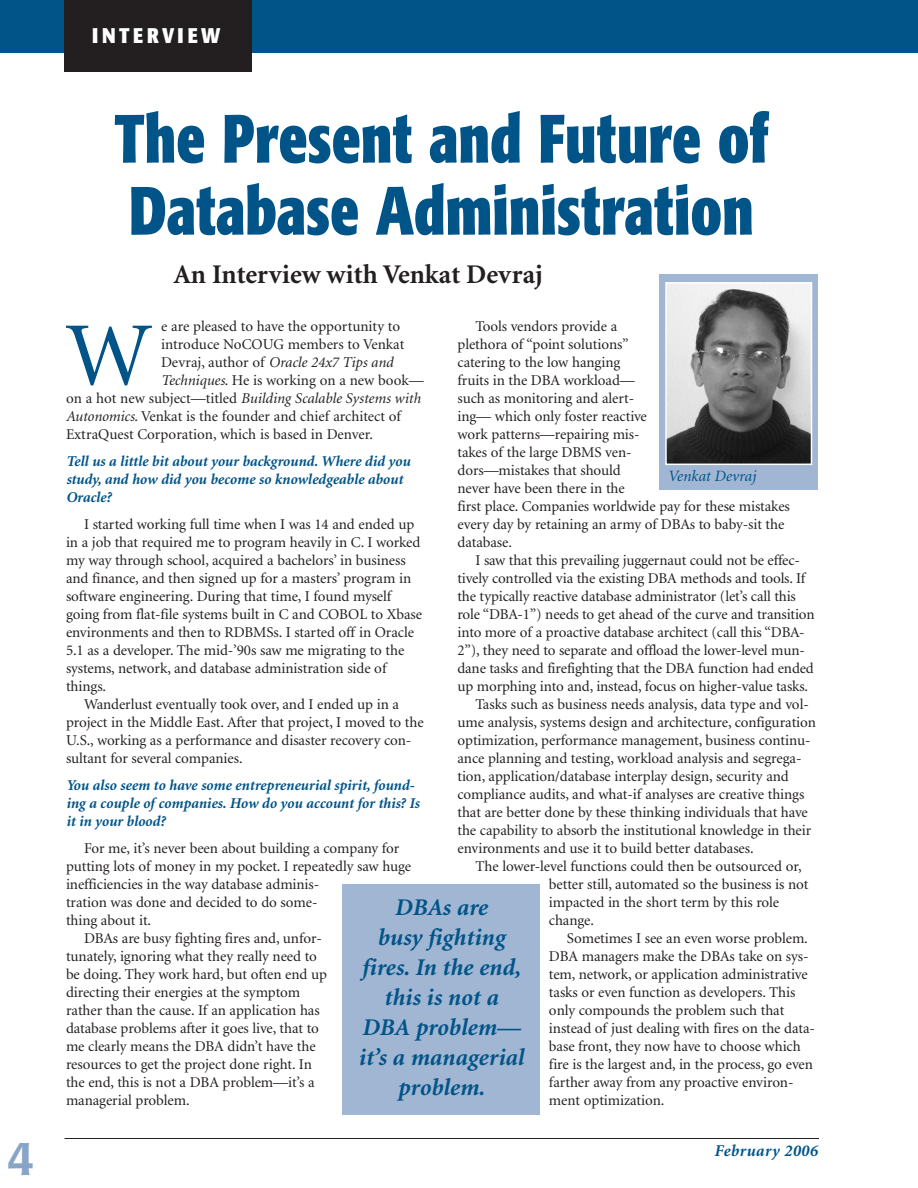
<style>
.page{position:relative;width:918px;height:1188px;background:#fff}
.page>*{position:absolute;margin:0;border:0;box-sizing:border-box;transform-origin:0 0}
.t1{font:91.05px "Minion";color:#005488}
.t2{font:700 condensed 67.5px/72px "Formata";color:#005488;scale:.9 1}
.t3{font:500 45px "Poppl Laudatio";color:#88a5c7}
.t4{font:700 27px "Minion";color:#231f20}
.t5{font:italic 700 24px/30px "Minion";color:#005488;text-align:center}
.t6{font:700 condensed 21px "Formata";letter-spacing:.16em;color:#fff}
.t7{font:italic 700 16.5px "Minion";letter-spacing:.025em;color:#005488}
.t8{font:italic 15.75px "Minion";color:#005488}
.t9{font:15px/18px "Minion";letter-spacing:-.005em;color:#231f20}
.t10{font:italic 700 15px/18px "Minion";letter-spacing:-.005em;color:#005488}
.t11{font:italic 15px "Minion";color:#231f20}
.s1{font-style:normal}
.s2{font-style:italic}
</style>
<div class="page">
<hr style="left:64px;top:1138px;width:755px;height:1px;background:#231f20">
<div style="left:0;top:0;width:918px;height:53px;background:#005488"></div>
<div style="left:64px;top:0;width:188px;height:72px;background:#231f20"></div>
<div style="left:659px;top:274px;width:159px;height:215px;background:#a1b6d3"></div>
<img style="left:668px;top:285px;width:141px;height:177px">
<div style="left:665px;top:282px;width:147px;height:183px;border:2px solid #fff"></div>
<div style="left:342px;top:884px;width:198px;height:230px;background:#a1b6d3"></div>
<h3 class="t6" style="left:92px;top:26px;width:130px">INTERVIEW</h3>
<h2 class="t2" style="left:114px;top:108px;width:728px">The Present and Future of<br>Database Administration</h2>
<h3 class="t4" style="left:174px;top:263px;width:371px">An Interview with Venkat Devraj</h3>
<h1 class="t1" style="left:66px;top:320px;width:87px">W</h1>
<p class="t9" style="left:161px;top:318px;width:241px">e are pleased to have the opportunity to</p>
<p class="t9" style="left:458px;top:318px;width:334px;text-indent:18px">Tools vendors provide a<br>plethora of “point solutions”<br>catering to the low hanging<br>fruits in the DBA workload—<br>such as monitoring and alert-<br>ing— which only foster reactive<br>work patterns—repairing mis-<br>takes of the large DBMS ven-<br>dors—mistakes that should<br>never have been there in the<br>first place. Companies worldwide pay for these mistakes every day by retaining an army of DBAs to baby-sit the database.</p>
<p class="t9" style="left:476px;top:552px;width:326px">I saw that this prevailing juggernaut could not be effec-</p>
<p class="t9" style="left:458px;top:570px;width:349px">tively controlled via the existing DBA methods and tools. If</p>
<p class="t9" style="left:458px;top:588px;width:340px">the typically reactive database administrator (let’s call this</p>
<p class="t9" style="left:458px;top:606px;width:359px">role “DBA-1”) needs to get ahead of the curve and transition</p>
<p class="t9" style="left:458px;top:624px;width:349px">into more of a proactive database architect (call this “DBA-</p>
<p class="t9" style="left:458px;top:642px;width:349px">2”), they need to separate and offload the lower-level mun-</p>
<p class="t9" style="left:458px;top:660px;width:358px">dane tasks and firefighting that the DBA function had ended</p>
<p class="t9" style="left:458px;top:678px;width:352px">up morphing into and, instead, focus on higher-value tasks.</p>
<p class="t9" style="left:476px;top:696px;width:335px">Tasks such as business needs analysis, data type and vol-</p>
<p class="t9" style="left:458px;top:714px;width:360px">ume analysis, systems design and architecture, configuration</p>
<p class="t9" style="left:458px;top:732px;width:355px">optimization, performance management, business continu-</p>
<p class="t9" style="left:458px;top:750px;width:346px">ance planning and testing, workload analysis and segrega-</p>
<p class="t9" style="left:458px;top:768px;width:333px">tion, application/database interplay design, security and</p>
<p class="t9" style="left:458px;top:786px;width:348px">compliance audits, and what-if analyses are creative things</p>
<p class="t9" style="left:457px;top:804px;width:352px">that are better done by these thinking individuals that have</p>
<p class="t9" style="left:457px;top:822px;width:355px">the capability to absorb the institutional knowledge in their</p>
<p class="t9" style="left:457px;top:840px;width:298px">environments and use it to build better databases.</p>
<p class="t9" style="left:475px;top:858px;width:328px">The lower-level functions could then be outsourced or,</p>
<p class="t9" style="left:549px;top:876px;width:261px">better still, automated so the business is not</p>
<p class="t9" style="left:549px;top:894px;width:232px">impacted in the short term by this role</p>
<p class="t9" style="left:549px;top:912px;width:47px">change.</p>
<p class="t9" style="left:567px;top:930px;width:242px">Sometimes I see an even worse problem.</p>
<p class="t9" style="left:549px;top:948px;width:261px">DBA managers make the DBAs take on sys-</p>
<p class="t9" style="left:549px;top:966px;width:260px">tem, network, or application administrative</p>
<p class="t9" style="left:549px;top:984px;width:248px">tasks or even function as developers. This</p>
<p class="t9" style="left:549px;top:1002px;width:237px">only compounds the problem such that</p>
<p class="t9" style="left:549px;top:1020px;width:268px">instead of just dealing with fires on the data-</p>
<p class="t9" style="left:549px;top:1038px;width:253px">base front, they now have to choose which</p>
<p class="t9" style="left:549px;top:1056px;width:265px">fire is the largest and, in the process, go even</p>
<p class="t9" style="left:549px;top:1074px;width:246px">farther away from any proactive environ-</p>
<p class="t9" style="left:549px;top:1092px;width:117px">ment optimization.</p>
<p class="t9" style="left:161px;top:336px;width:245px">introduce NoCOUG members to Venkat</p>
<p class="t11" style="left:161px;top:356px;width:234px"><span class="s1">Devraj, author of</span> Oracle 24x7 Tips and</p>
<p class="t9" style="left:161px;top:372px;width:264px"><span class="s2">Techniques</span>. He is working on a new book—</p>
<p class="t11" style="left:66px;top:392px;width:356px"><span class="s1">on a hot new subject—titled</span> Building Scalable Systems with</p>
<p class="t9" style="left:66px;top:408px;width:337px"><span class="s2">Autonomics</span>. Venkat is the founder and chief architect of</p>
<p class="t9" style="left:66px;top:426px;width:308px">ExtraQuest Corporation, which is based in Denver.</p>
<p class="t10" style="left:66px;top:453px;width:346px">Tell us a little bit about your background. Where did you study, and how did you become so knowledgeable about<br>Oracle?</p>
<p class="t9" style="left:84px;top:516px;width:332px">I started working full time when I was 14 and ended up</p>
<p class="t9" style="left:66px;top:534px;width:356px">in a job that required me to program heavily in C. I worked</p>
<p class="t9" style="left:66px;top:552px;width:341px">my way through school, acquired a bachelors’ in business</p>
<p class="t9" style="left:66px;top:570px;width:347px">and finance, and then signed up for a masters’ program in</p>
<p class="t9" style="left:66px;top:588px;width:327px">software engineering. During that time, I found myself</p>
<p class="t9" style="left:66px;top:606px;width:358px">going from flat-file systems built in C and COBOL to Xbase</p>
<p class="t9" style="left:66px;top:624px;width:350px">environments and then to RDBMSs. I started off in Oracle</p>
<p class="t9" style="left:66px;top:642px;width:340px">5.1 as a developer. The mid-’90s saw me migrating to the</p>
<p class="t9" style="left:66px;top:660px;width:322px">systems, network, and database administration side of</p>
<p class="t9" style="left:66px;top:678px;width:42px">things.</p>
<p class="t9" style="left:84px;top:696px;width:317px">Wanderlust eventually took over, and I ended up in a</p>
<p class="t9" style="left:66px;top:714px;width:359px">project in the Middle East. After that project, I moved to the</p>
<p class="t9" style="left:66px;top:732px;width:347px">U.S., working as a performance and disaster recovery con-</p>
<p class="t9" style="left:66px;top:750px;width:178px">sultant for several companies.</p>
<p class="t10" style="left:66px;top:777px;width:355px">You also seem to have some entrepreneurial spirit, found&shy;ing a couple of companies. How do you account for this? Is it in your blood?</p>
<p class="t9" style="left:84px;top:840px;width:317px">For me, it’s never been about building a company for</p>
<p class="t9" style="left:66px;top:858px;width:347px">putting lots of money in my pocket. I repeatedly saw huge</p>
<p class="t9" style="left:66px;top:876px;width:255px">inefficiencies in the way database adminis-</p>
<p class="t9" style="left:66px;top:894px;width:253px">tration was done and decided to do some-</p>
<p class="t9" style="left:66px;top:912px;width:87px">thing about it.</p>
<p class="t9" style="left:84px;top:930px;width:239px">DBAs are busy fighting fires and, unfor-</p>
<p class="t9" style="left:66px;top:948px;width:252px">tunately, ignoring what they really need to</p>
<p class="t9" style="left:66px;top:966px;width:263px">be doing. They work hard, but often end up</p>
<p class="t9" style="left:66px;top:984px;width:236px">directing their energies at the symptom</p>
<p class="t9" style="left:66px;top:1002px;width:255px">rather than the cause. If an application has</p>
<p class="t9" style="left:66px;top:1020px;width:255px">database problems after it goes live, that to</p>
<p class="t9" style="left:66px;top:1038px;width:251px">me clearly means the DBA didn’t have the</p>
<p class="t9" style="left:66px;top:1056px;width:248px">resources to get the project done right. In</p>
<p class="t9" style="left:66px;top:1074px;width:250px">the end, this is not a DBA problem—it’s a</p>
<p class="t9" style="left:66px;top:1092px;width:125px">managerial problem.</p>
<p class="t8" style="left:668px;top:470px;width:89px">Venkat Devraj</p>
<h3 class="t5" style="left:358px;top:894px;width:167px">DBAs are<br>busy fighting fires. In the end, this is not a<br>DBA problem— it’s a managerial problem.</h3>
<h3 class="t3" style="left:7px;top:1141px;width:29px">4</h3>
<p class="t7" style="left:714px;top:1144px;width:105px">February 2006</p>
</div>
